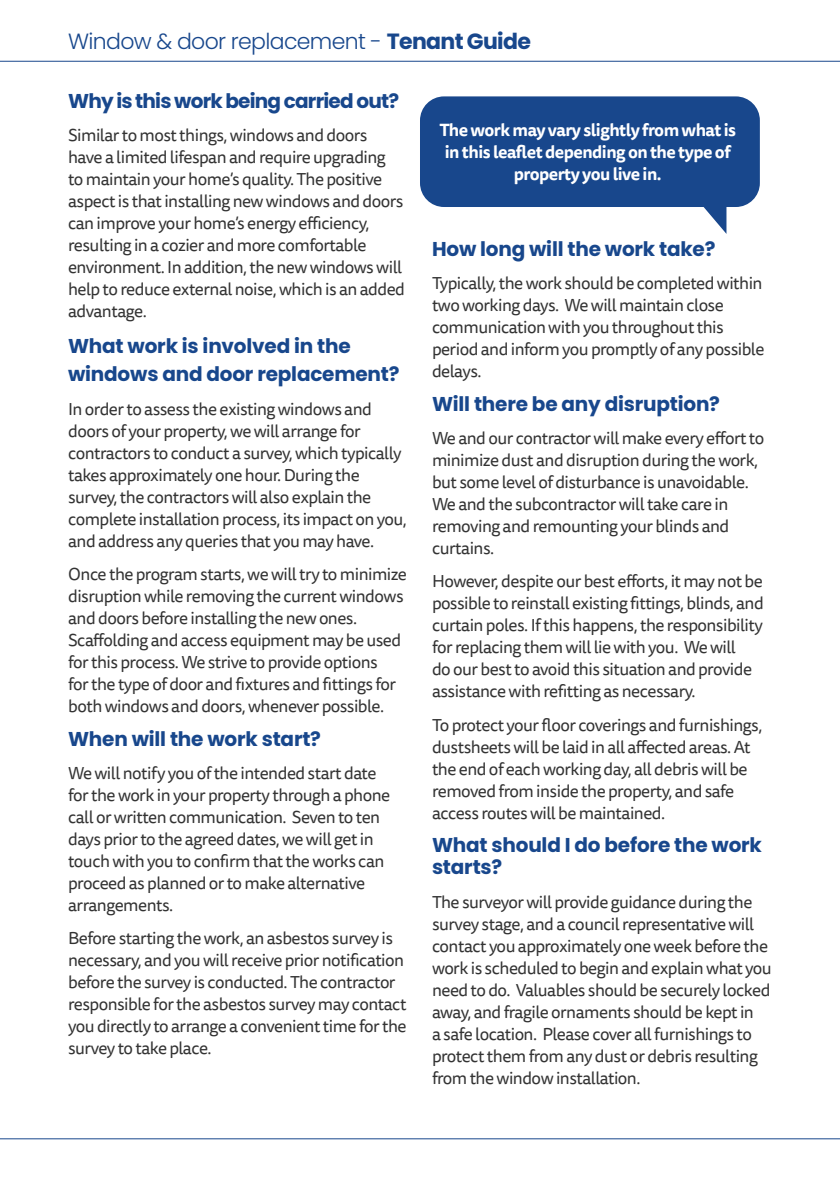
<style>
.page{position:relative;width:840px;height:1191px;background:#fff}
.page>*{position:absolute;margin:0;border:0;box-sizing:border-box;transform-origin:0 0}
.t1{font:300 22px "Poppins";letter-spacing:-.03em;color:#18478c}
.t2{font:700 20px/28.8px "Poppins";letter-spacing:-.01em;color:#18478c}
.t3{font:700 20px "Poppins";letter-spacing:-.04em;color:#18478c}
.t4{font:17.2px/22px "Tisa Sans Pro";letter-spacing:-.03em;color:#333}
.t5{font:700 17.2px/22px "Tisa Sans Pro";letter-spacing:-.03em;color:#fff;text-align:center}
.s1{font-weight:700}
</style>
<div class="page">
<div style="left:420px;top:96px;width:339px;height:111px;background:#18478c;border-radius:24px"></div>
<svg style="left:703px;top:207px;width:23px;height:27px"></svg>
<hr style="left:0;top:61px;width:839px;height:1px;background:#18478c">
<hr style="left:0;top:1138px;width:839px;height:1px;background:#18478c">
<p class="t1" style="left:68px;top:29px;width:464px">Window &amp; door replacement - <span class="s1">Tenant Guide</span></p>
<p class="t3" style="left:68px;top:89px;width:332px">Why is this work being carried out?</p>
<p class="t4" style="left:68px;top:125px;width:338px">Similar to most things, windows and doors have a limited lifespan and require upgrading to maintain your home’s quality. The positive aspect is that installing new windows and doors can improve your home’s energy efficiency, resulting in a cozier and more comfortable environment. In addition, the new windows will help to reduce external noise, which is an added advantage.</p>
<p class="t2" style="left:68px;top:331px;width:333px">What work is involved in the windows and door replacement?</p>
<p class="t4" style="left:68px;top:398px;width:340px">In order to assess the existing windows and doors of your property, we will arrange for contractors to conduct a survey, which typically takes approximately one hour. During the survey, the contractors will also explain the complete installation process, its impact on you, and address any queries that you may have.</p>
<p class="t4" style="left:68px;top:563px;width:340px">Once the program starts, we will try to minimize disruption while removing the current windows and doors before installing the new ones.<br>Scaffolding and access equipment may be used for this process. We strive to provide options<br>for the type of door and fixtures and fittings for both windows and doors, whenever possible.</p>
<p class="t2" style="left:68px;top:724px;width:254px">When will the work start?</p>
<p class="t4" style="left:68px;top:762px;width:323px">We will notify you of the intended start date for the work in your property through a phone call or written communication. Seven to ten days prior to the agreed dates, we will get in touch with you to confirm that the works can proceed as planned or to make alternative arrangements.</p>
<p class="t4" style="left:68px;top:927px;width:340px">Before starting the work, an asbestos survey is necessary, and you will receive prior notification before the survey is conducted. The contractor responsible for the asbestos survey may contact you directly to arrange a convenient time for the survey to take place.</p>
<p class="t5" style="left:439px;top:119px;width:298px">The work may vary slightly from what is in this leaflet depending on the type of property you live in.</p>
<p class="t2" style="left:432px;top:235px;width:285px">How long will the work take?</p>
<p class="t4" style="left:432px;top:273px;width:334px">Typically, the work should be completed within two working days. We will maintain close communication with you throughout this period and inform you promptly of any possible delays.</p>
<p class="t2" style="left:432px;top:389px;width:289px">Will there be any disruption?</p>
<p class="t4" style="left:432px;top:427px;width:333px">We and our contractor will make every effort to minimize dust and disruption during the work, but some level of disturbance is unavoidable.<br>We and the subcontractor will take care in removing and remounting your blinds and curtains.</p>
<p class="t4" style="left:432px;top:571px;width:333px">However, despite our best efforts, it may not be possible to reinstall existing fittings, blinds, and curtain poles. If this happens, the responsibility for replacing them will lie with you. We will<br>do our best to avoid this situation and provide assistance with refitting as necessary.</p>
<p class="t4" style="left:432px;top:714px;width:331px">To protect your floor coverings and furnishings, dustsheets will be laid in all affected areas. At the end of each working day, all debris will be removed from inside the property, and safe access routes will be maintained.</p>
<p class="t2" style="left:432px;top:834px;width:331px;line-height:22px">What should I do before the work starts?</p>
<p class="t4" style="left:432px;top:891px;width:341px">The surveyor will provide guidance during the survey stage, and a council representative will contact you approximately one week before the work is scheduled to begin and explain what you need to do. Valuables should be securely locked away, and fragile ornaments should be kept in<br>a safe location. Please cover all furnishings to protect them from any dust or debris resulting from the window installation.</p>
</div>
